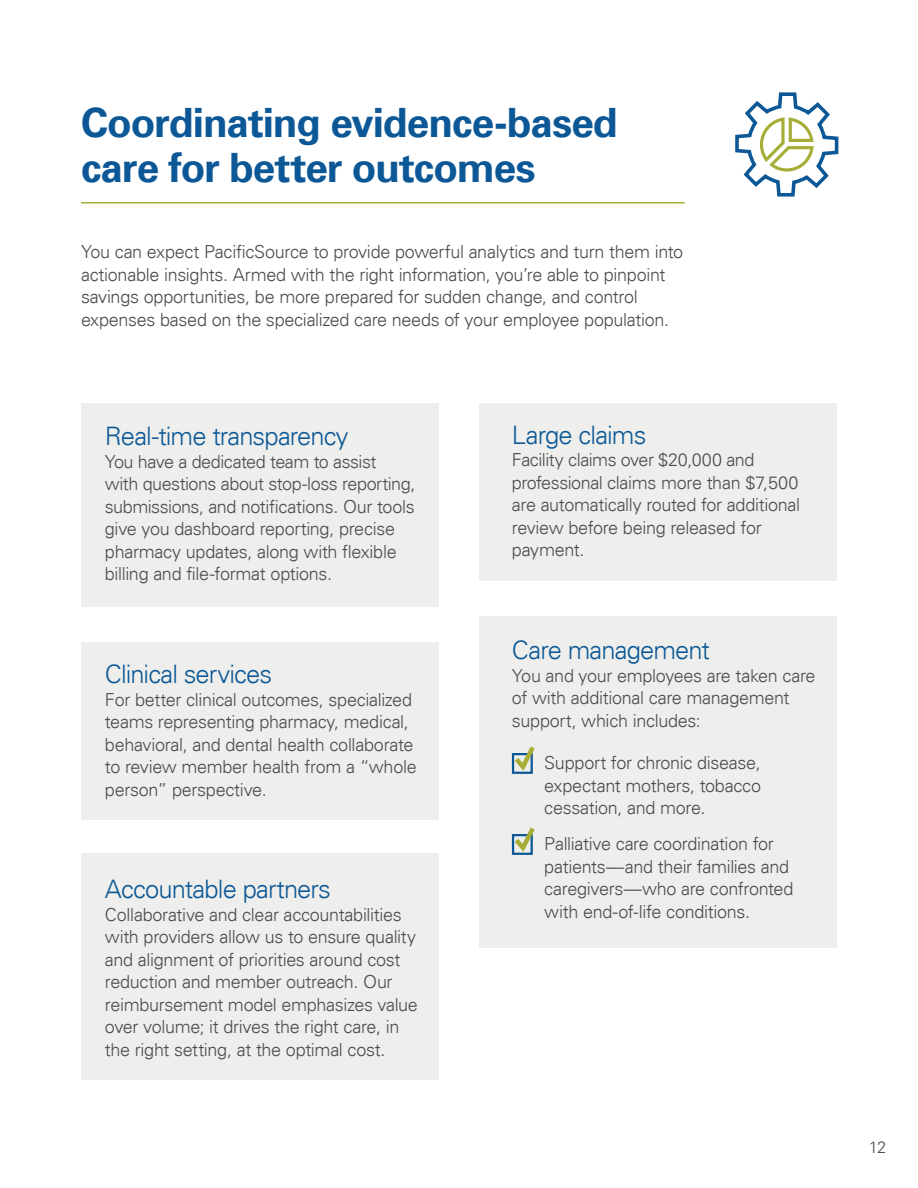
<style>
.page{position:relative;width:918px;height:1188px;background:#fff}
.page>*{position:absolute;margin:0;border:0;box-sizing:border-box;transform-origin:0 0}
.t1{font:700 40.5px/45px "Univers LT";letter-spacing:-.025em;color:#0c5896}
.t2{font:300 25.5px "Univers LT";letter-spacing:-.035em;color:#0c5896}
.t3{font:300 18px/22.5px "Univers LT";letter-spacing:-.02em;color:#4b4c4d}
.t4{font:300 16.5px "Univers LT";color:#4b4c4d}
</style>
<div class="page">
<div style="left:479px;top:404px;width:358px;height:177px;background:#eeefec"></div>
<div style="left:479px;top:616px;width:358px;height:332px;background:#eeefec"></div>
<div style="left:81px;top:404px;width:358px;height:203px;background:#eeefec"></div>
<div style="left:81px;top:642px;width:358px;height:177px;background:#eeefec"></div>
<div style="left:81px;top:853px;width:358px;height:227px;background:#eeefec"></div>
<hr style="left:81px;top:202px;width:604px;height:2px;background:#a7ad37">
<svg style="left:511px;top:746px;width:24px;height:28px"></svg>
<svg style="left:511px;top:827px;width:24px;height:28px"></svg>
<svg style="left:735px;top:92px;width:104px;height:105px"></svg>
<h1 class="t1" style="left:81px;top:100px;width:539px">Coordinating evidence-based care for better outcomes</h1>
<p class="t3" style="left:81px;top:241px;width:604px">You can expect PacificSource to provide powerful analytics and turn them into actionable insights. Armed with the right information, you’re able to pinpoint savings opportunities, be more prepared for sudden change, and control expenses based on the specialized care needs of your employee population.</p>
<h2 class="t2" style="left:105px;top:421px;width:245px">Real-time transparency</h2>
<p class="t3" style="left:105px;top:450px;width:312px">You have a dedicated team to assist<br>with questions about stop-loss reporting, submissions, and notifications. Our tools give you dashboard reporting, precise pharmacy updates, along with flexible billing and file-format options.</p>
<h2 class="t2" style="left:105px;top:659px;width:169px">Clinical services</h2>
<p class="t3" style="left:105px;top:688px;width:313px">For better clinical outcomes, specialized teams representing pharmacy, medical, behavioral, and dental health collaborate to review member health from a “whole person” perspective.</p>
<h2 class="t2" style="left:105px;top:874px;width:228px">Accountable partners</h2>
<p class="t3" style="left:105px;top:903px;width:315px">Collaborative and clear accountabilities with providers allow us to ensure quality and alignment of priorities around cost reduction and member outreach. Our reimbursement model emphasizes value over volume; it drives the right care, in the right setting, at the optimal cost.</p>
<h2 class="t2" style="left:512px;top:420px;width:136px">Large claims</h2>
<p class="t3" style="left:512px;top:449px;width:290px">Facility claims over $20,000 and professional claims more than $7,500 are automatically routed for additional review before being released for payment.</p>
<h2 class="t2" style="left:512px;top:635px;width:199px">Care management</h2>
<p class="t3" style="left:512px;top:664px;width:305px">You and your employees are taken care of with additional care management support, which includes:</p>
<p class="t3" style="left:544px;top:752px;width:218px;text-align:justify">Support for chronic disease, expectant mothers, tobacco cessation, and more.</p>
<p class="t3" style="left:544px;top:833px;width:251px">Palliative care coordination for patients—and their families and caregivers—who are confronted with end-of-life conditions.</p>
<p class="t4" style="left:869px;top:1138px;width:19px">12</p>
</div>
